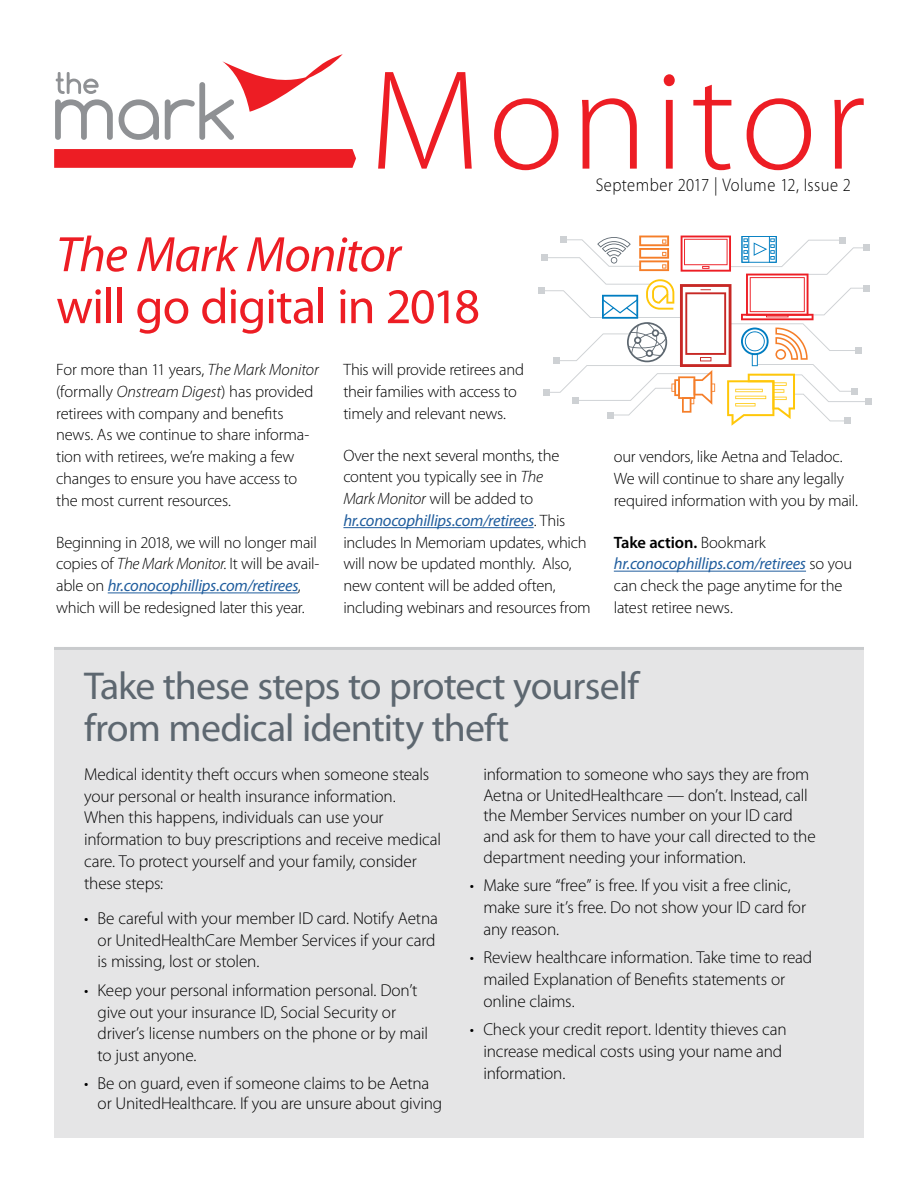
<style>
.page{position:relative;width:918px;height:1188px;background:#fff}
.page>*{position:absolute;margin:0;border:0;box-sizing:border-box;transform-origin:0 0}
.t1{font:300 143.1px "Myriad Pro";letter-spacing:.045em;color:#ed1d24}
.t2{font:50.25px "Myriad Pro";letter-spacing:-.02em;color:#ed1d24}
.t3{font:italic 50.25px "Myriad Pro";letter-spacing:-.02em;color:#ed1d24}
.t4{font:39px/42px "Myriad Pro";letter-spacing:-.025em;color:#5d6770}
.t5{font:300 18.3px "Myriad Pro";letter-spacing:.025em;color:#000;scale:.9 1}
.t6{font:300 17.25px/21.8px "Myriad Pro";letter-spacing:-.01em;color:#000}
.t7{font:300 16.5px/21.8px "Myriad Pro";letter-spacing:-.015em;color:#000}
.s1{font-style:italic}
.s2{font-weight:400;font-style:italic;color:#215e9e}
.s3{font-weight:600}
</style>
<div class="page">
<div style="left:54px;top:648px;width:810px;height:489px;background:#e5e5e6"></div>
<svg style="left:54px;top:149px;width:302px;height:19px;background:#ed2027"></svg>
<svg style="left:119px;top:99px;width:40px;height:41px"></svg>
<svg style="left:55px;top:72px;width:58px;height:68px"></svg>
<svg style="left:165px;top:54px;width:178px;height:86px"></svg>
<hr style="left:54px;top:647px;width:810px;height:3px;background:#c9cbcd">
<hr style="left:108px;top:592px;width:190px;height:1px;background:#215e9e">
<hr style="left:343px;top:527px;width:191px;height:1px;background:#215e9e">
<hr style="left:614px;top:571px;width:192px;height:1px;background:#215e9e">
<div style="left:865px;top:398px;width:7px;height:7px;background:#ced1d4"></div>
<svg style="left:539px;top:236px;width:330px;height:190px"></svg>
<h1 class="t1" style="left:369px;top:35px;width:498px">Monitor</h1>
<p class="t5" style="left:596px;top:174px;width:285px">September 2017 | Volume 12, Issue 2</p>
<h2 class="t3" style="left:56px;top:223px;width:346px">The Mark Monitor</h2>
<h2 class="t2" style="left:56px;top:275px;width:425px">will go digital in 2018</h2>
<p class="t7" style="left:343px;top:359px;width:182px">This will provide retirees and their families with access to timely and relevant news.</p>
<p class="t7" style="left:343px;top:444px;width:249px">Over the next several months, the content you typically see in <span class="s1">The<br>Mark Monitor</span> will be added to <span class="s2">hr.conocophillips.com/retirees</span>. This includes In Memoriam updates, which will now be updated monthly. Also, new content will be added often, including webinars and resources from</p>
<p class="t7" style="left:614px;top:446px;width:246px">our vendors, like Aetna and Teladoc.<br>We will continue to share any legally required information with you by mail.</p>
<p class="t7" style="left:56px;top:359px;width:264px">For more than 11 years, <span class="s1">The Mark Monitor </span>(formally <span class="s1">Onstream Digest</span>) has provided retirees with company and benefits news. As we continue to share informa&shy;tion with retirees, we’re making a few changes to ensure you have access to the most current resources.</p>
<p class="t7" style="left:56px;top:531px;width:265px">Beginning in 2018, we will no longer mail copies of <span class="s1">The Mark Monitor</span>. It will be avail&shy;able on <span class="s2">hr.conocophillips.com/retirees</span>, which will be redesigned later this year.</p>
<p class="t7" style="left:614px;top:531px;width:240px"><span class="s3">Take action.</span> Bookmark <span class="s2">hr.conocophillips.com/retirees</span> so you can check the page anytime for the latest retiree news.</p>
<h3 class="t4" style="left:84px;top:664px;width:556px">Take these steps to protect yourself from medical identity theft</h3>
<p class="t6" style="left:84px;top:763px;width:359px">Medical identity theft occurs when someone steals your personal or health insurance information.<br>When this happens, individuals can use your information to buy prescriptions and receive medical care. To protect yourself and your family, consider these steps:</p>
<p class="t6" style="left:98px;top:907px;width:342px;text-indent:-14px">• Be careful with your member ID card. Notify Aetna or UnitedHealthCare Member Services if your card is missing, lost or stolen.</p>
<p class="t6" style="left:98px;top:979px;width:332px;text-indent:-14px">• Keep your personal information personal. Don’t give out your insurance ID, Social Security or driver’s license numbers on the phone or by mail to just anyone.</p>
<p class="t6" style="left:98px;top:1072px;width:346px;line-height:20.7px;text-indent:-14px">• Be on guard, even if someone claims to be Aetna or UnitedHealthcare. If you are unsure about giving</p>
<p class="t6" style="left:483px;top:764px;width:334px;line-height:20.7px">information to someone who says they are from Aetna or UnitedHealthcare — don’t. Instead, call the Member Services number on your ID card and ask for them to have your call directed to the department needing your information.</p>
<p class="t6" style="left:483px;top:874px;width:324px;text-indent:-14px">• Make sure “free” is free. If you visit a free clinic, make sure it’s free. Do not show your ID card for any reason.</p>
<p class="t6" style="left:483px;top:946px;width:330px;text-indent:-14px">• Review healthcare information. Take time to read mailed Explanation of Benefits statements or online claims.</p>
<p class="t6" style="left:483px;top:1018px;width:305px;text-indent:-14px">• Check your credit report. Identity thieves can increase medical costs using your name and information.</p>
</div>
